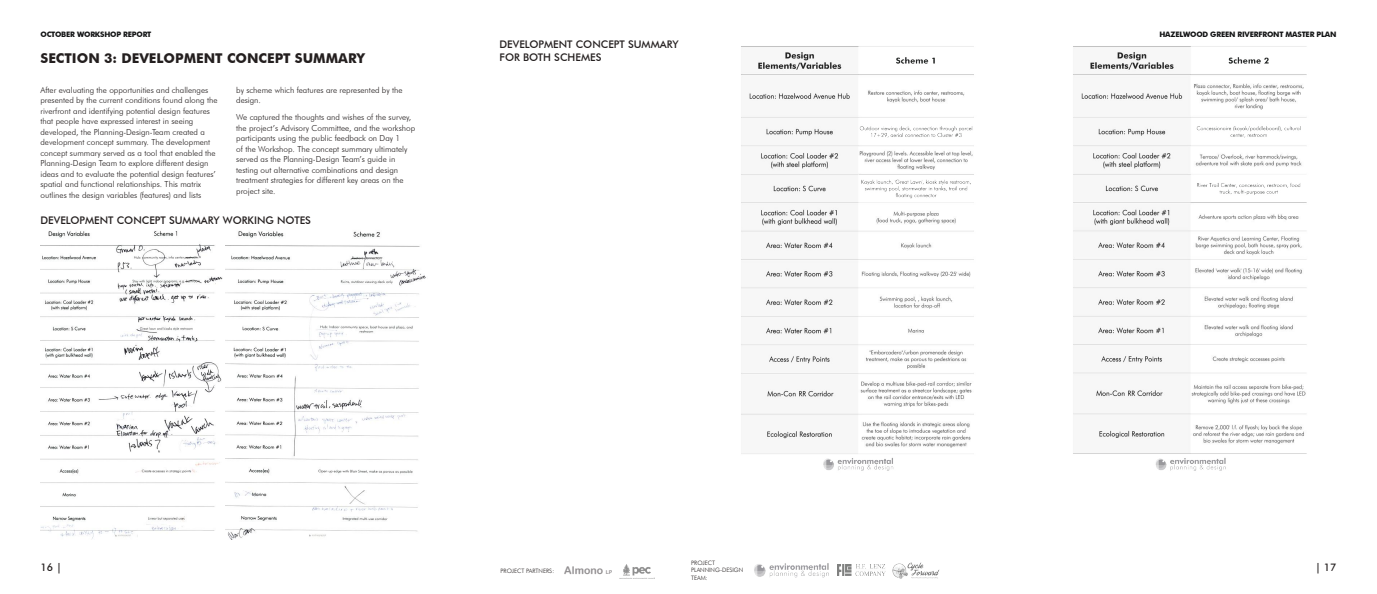
<style>
.page{position:relative;width:1377px;height:594px;background:#fff}
.page>*{position:absolute;margin:0;border:0;box-sizing:border-box;transform-origin:0 0}
.t1{font:700 13.5px "Futura BT";color:#241f1f}
.t2{font:500 10.5px "Futura BT";color:#241f1f}
.t3{font:300 8.25px/10.5px "Futura BT";color:#241f1f}
.t4{font:700 7.5px "Futura BT";letter-spacing:-.025em;color:#111213}
.t5{font:300 6px/7.5px "Futura BT";color:#241f1f}
.s1{font-family:"Arial Rounded MT Bold";font-weight:400;font-size:10.57px;color:#928f91}
</style>
<div class="page">
<img style="left:620px;top:564px;width:35px;height:15px">
<img style="left:754px;top:563px;width:75px;height:15px">
<img style="left:893px;top:562px;width:46px;height:17px">
<img style="left:837px;top:565px;width:49px;height:11px">
<img style="left:741px;top:46px;width:233px;height:425px">
<img style="left:1073px;top:46px;width:234px;height:425px">
<img style="left:40px;top:231px;width:183px;height:308px">
<img style="left:226px;top:231px;width:200px;height:309px">
<p class="t4" style="left:40px;top:29px;width:112px">OCTOBER WORKSHOP REPORT</p>
<p class="t2" style="left:499px;top:38px;width:181px">DEVELOPMENT CONCEPT SUMMARY</p>
<h1 class="t1" style="left:40px;top:50px;width:326px">SECTION 3: DEVELOPMENT CONCEPT SUMMARY</h1>
<p class="t2" style="left:499px;top:51px;width:103px">FOR BOTH SCHEMES</p>
<p class="t3" style="left:40px;top:84px;width:178px">After evaluating the opportunities and challenges presented by the current conditions found along the riverfront and identifying potential design features that people have expressed interest in seeing developed, the Planning-Design-Team created a development concept summary. The development concept summary served as a tool that enabled the Planning-Design Team to explore different design ideas and to evaluate the potential design features’ spatial and functional relationships. This matrix outlines the design variables (features) and lists</p>
<p class="t3" style="left:236px;top:84px;width:168px">by scheme which features are represented by the design.</p>
<p class="t3" style="left:236px;top:112px;width:181px">We captured the thoughts and wishes of the survey, the project’s Advisory Committee, and the workshop participants using the public feedback on Day 1<br>of the Workshop. The concept summary ultimately served as the Planning-Design Team’s guide in testing out alternative combinations and design treatment strategies for different key areas on the project site.</p>
<p class="t2" style="left:40px;top:214px;width:272px">DEVELOPMENT CONCEPT SUMMARY WORKING NOTES</p>
<p class="t2" style="left:40px;top:561px;width:23px">16 |</p>
<p class="t5" style="left:501px;top:567px;width:113px">PROJECT PARTNERS: <span class="s1">Almono</span> <sub>LP</sub></p>
<p class="t5" style="left:691px;top:559px;width:54px">PROJECT<br>PLANNING-DESIGN<br>TEAM:</p>
<p class="t4" style="left:1159px;top:29px;width:179px">HAZELWOOD GREEN RIVERFRONT MASTER PLAN</p>
<p class="t2" style="left:1315px;top:561px;width:23px">| 17</p>
</div>
